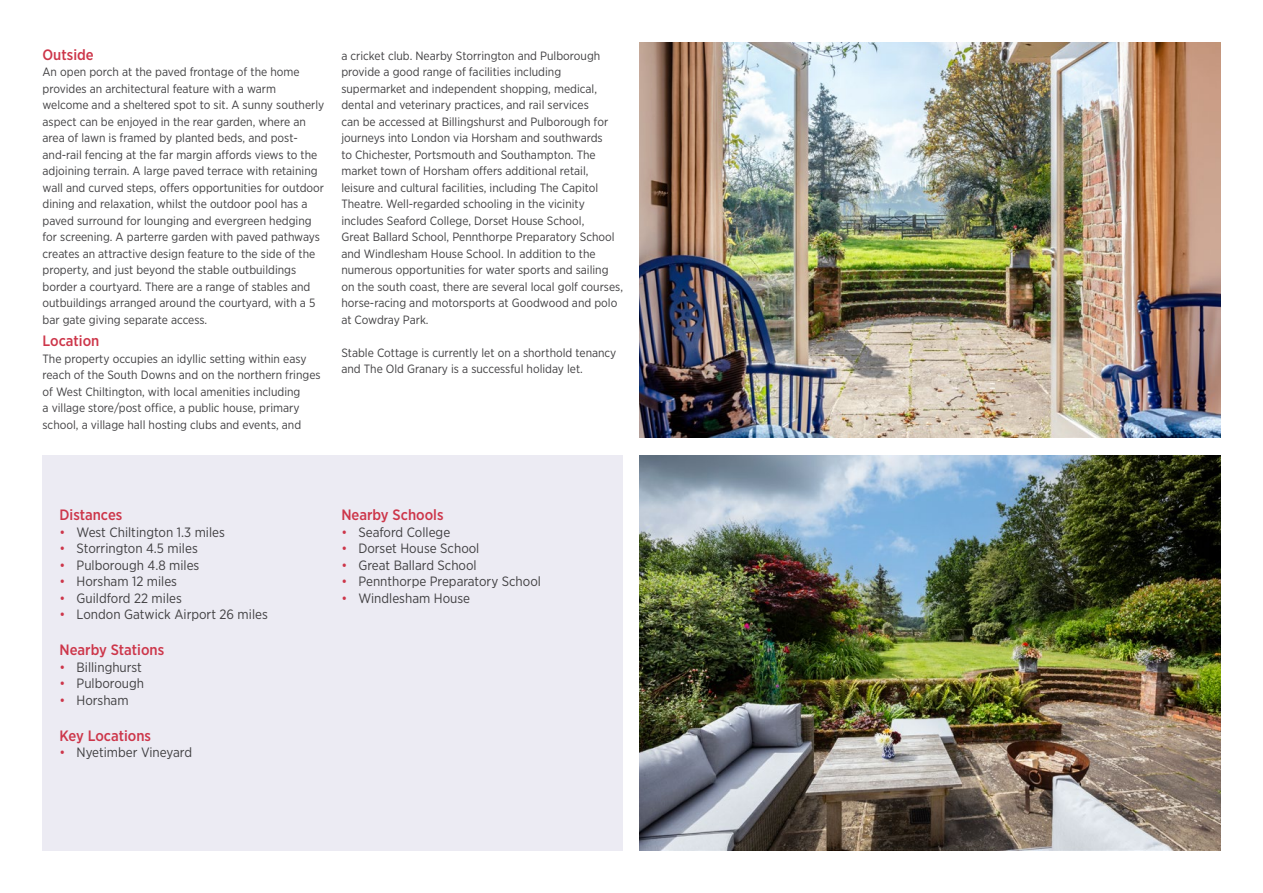
<style>
.page{position:relative;width:1263px;height:893px;background:#fff}
.page>*{position:absolute;margin:0;border:0;box-sizing:border-box;transform-origin:0 0}
.t1{font:500 15px "Gotham Narrow";color:#cd364a}
.t2{font:13.5px "Gotham Narrow";color:#414042}
.t3{font:12px/16.5px "Gotham Narrow";color:#414042}
.s1{color:#cd364a}
</style>
<div class="page">
<img style="left:640px;top:455px;width:580px;height:395px">
<img style="left:640px;top:43px;width:580px;height:395px">
<div style="left:43px;top:455px;width:580px;height:395px;background:#ecebf3"></div>
<p class="t1" style="left:43px;top:45px;width:53px">Outside</p>
<p class="t3" style="left:43px;top:64px;width:283px">An open porch at the paved frontage of the home provides an architectural feature with a warm welcome and a sheltered spot to sit. A sunny southerly aspect can be enjoyed in the rear garden, where an area of lawn is framed by planted beds, and post&shy;and-rail fencing at the far margin affords views to the adjoining terrain. A large paved terrace with retaining wall and curved steps, offers opportunities for outdoor dining and relaxation, whilst the outdoor pool has a paved surround for lounging and evergreen hedging for screening. A parterre garden with paved pathways creates an attractive design feature to the side of the property, and just beyond the stable outbuildings border a courtyard. There are a range of stables and outbuildings arranged around the courtyard, with a 5 bar gate giving separate access.</p>
<p class="t1" style="left:43px;top:331px;width:58px">Location</p>
<p class="t3" style="left:43px;top:350px;width:280px">The property occupies an idyllic setting within easy reach of the South Downs and on the northern fringes of West Chiltington, with local amenities including<br>a village store/post office, a public house, primary school, a village hall hosting clubs and events, and</p>
<p class="t3" style="left:341px;top:47px;width:283px">a cricket club. Nearby Storrington and Pulborough provide a good range of facilities including supermarket and independent shopping, medical, dental and veterinary practices, and rail services<br>can be accessed at Billingshurst and Pulborough for journeys into London via Horsham and southwards<br>to Chichester, Portsmouth and Southampton. The market town of Horsham offers additional retail, leisure and cultural facilities, including The Capitol Theatre. Well-regarded schooling in the vicinity includes Seaford College, Dorset House School,<br>Great Ballard School, Pennthorpe Preparatory School and Windlesham House School. In addition to the numerous opportunities for water sports and sailing on the south coast, there are several local golf courses, horse-racing and motorsports at Goodwood and polo at Cowdray Park.</p>
<p class="t3" style="left:341px;top:344px;width:276px">Stable Cottage is currently let on a shorthold tenancy and The Old Granary is a successful holiday let.</p>
<p class="t1" style="left:60px;top:505px;width:64px">Distances</p>
<p class="t2" style="left:60px;top:523px;width:167px"><span class="s1">•</span> West Chiltington 1.3 miles</p>
<p class="t2" style="left:60px;top:540px;width:140px"><span class="s1">•</span> Storrington 4.5 miles</p>
<p class="t2" style="left:60px;top:556px;width:141px"><span class="s1">•</span> Pulborough 4.8 miles</p>
<p class="t2" style="left:60px;top:573px;width:119px"><span class="s1">•</span> Horsham 12 miles</p>
<p class="t2" style="left:60px;top:589px;width:124px"><span class="s1">•</span> Guildford 22 miles</p>
<p class="t2" style="left:60px;top:606px;width:210px"><span class="s1">•</span> London Gatwick Airport 26 miles</p>
<p class="t1" style="left:60px;top:640px;width:106px">Nearby Stations</p>
<p class="t2" style="left:60px;top:658px;width:84px"><span class="s1">•</span> Billinghurst</p>
<p class="t2" style="left:60px;top:675px;width:86px"><span class="s1">•</span> Pulborough</p>
<p class="t2" style="left:60px;top:691px;width:71px"><span class="s1">•</span> Horsham</p>
<p class="t1" style="left:60px;top:726px;width:93px">Key Locations</p>
<p class="t2" style="left:60px;top:744px;width:134px"><span class="s1">•</span> Nyetimber Vineyard</p>
<p class="t1" style="left:341px;top:505px;width:104px">Nearby Schools</p>
<p class="t2" style="left:341px;top:523px;width:110px"><span class="s1">•</span> Seaford College</p>
<p class="t2" style="left:341px;top:540px;width:140px"><span class="s1">•</span> Dorset House School</p>
<p class="t2" style="left:341px;top:556px;width:137px"><span class="s1">•</span> Great Ballard School</p>
<p class="t2" style="left:341px;top:573px;width:201px"><span class="s1">•</span> Pennthorpe Preparatory School</p>
<p class="t2" style="left:341px;top:589px;width:130px"><span class="s1">•</span> Windlesham House</p>
</div>
